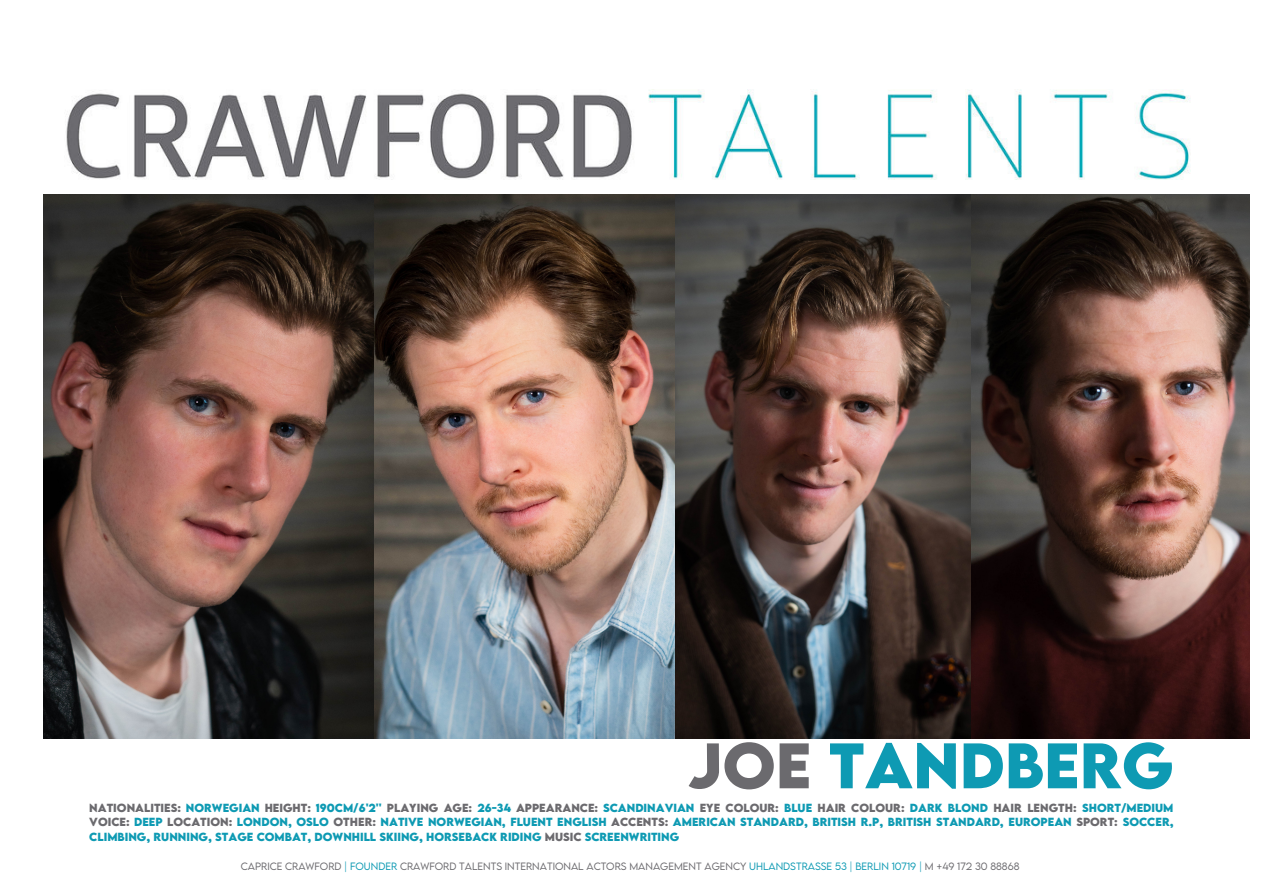
<style>
.page{position:relative;width:1263px;height:893px;background:#fff}
.page>*{position:absolute;margin:0;border:0;box-sizing:border-box;transform-origin:0 0}
.t1{font:700 57px "LEMONMILK";color:#0e9ab3}
.t2{font:700 10.43px/14.6px "LEMONMILK";letter-spacing:.125em;color:#0e9ab3}
.t3{font:300 9.45px "LEMONMILK";letter-spacing:.115em;color:#6b6a6e}
.s1{color:#6b6a6e}
.s2{color:#0e9ab3}
</style>
<div class="page">
<img style="left:66px;top:89px;width:1125px;height:90px">
<img style="left:971px;top:194px;width:278px;height:544px">
<img style="left:44px;top:194px;width:331px;height:544px">
<img style="left:674px;top:194px;width:297px;height:544px">
<img style="left:375px;top:194px;width:299px;height:544px">
<h1 class="t1" style="left:687px;top:726px;width:488px"><span class="s1">JOE</span> TANDBERG</h1>
<p class="t2" style="left:89px;top:800px;width:1086px"><span class="s1">NATIONALITIES:</span> NORWEGIAN <span class="s1">HEIGHT:</span> 190CM/6'2'' <span class="s1">PLAYING AGE:</span> 26-34 <span class="s1">APPEARANCE:</span> SCANDINAVIAN <span class="s1">EYE COLOUR:</span> BLUE <span class="s1">HAIR COLOUR:</span> DARK BLOND <span class="s1">HAIR LENGTH:</span> SHORT/MEDIUM<br><span class="s1">VOICE:</span> DEEP <span class="s1">LOCATION:</span> LONDON, OSLO <span class="s1">OTHER:</span> NATIVE NORWEGIAN, FLUENT ENGLISH <span class="s1">ACCENTS:</span> AM ERICAN STANDARD, BRITISH R.P, BRITISH STANDARD, EUROPEAN <span class="s1">SPORT:</span> SOCCER,<br>CLIM BING, RUNNING, STAGE COM BAT, DOWNHILL SKIING, HORSEBACK RIDING <span class="s1">MUSIC</span> SCREENWRITING</p>
<p class="t3" style="left:241px;top:860px;width:780px">CAPRICE CRAWFORD <span class="s2">| FOUNDER</span> CRAWFORD TALENTS INTERNATIONAL ACTORS MANAGEM ENT AGENCY <span class="s2">UHLANDSTRASSE 53 | BERLIN 10719 |</span> M +49 172 30 88868</p>
</div>
